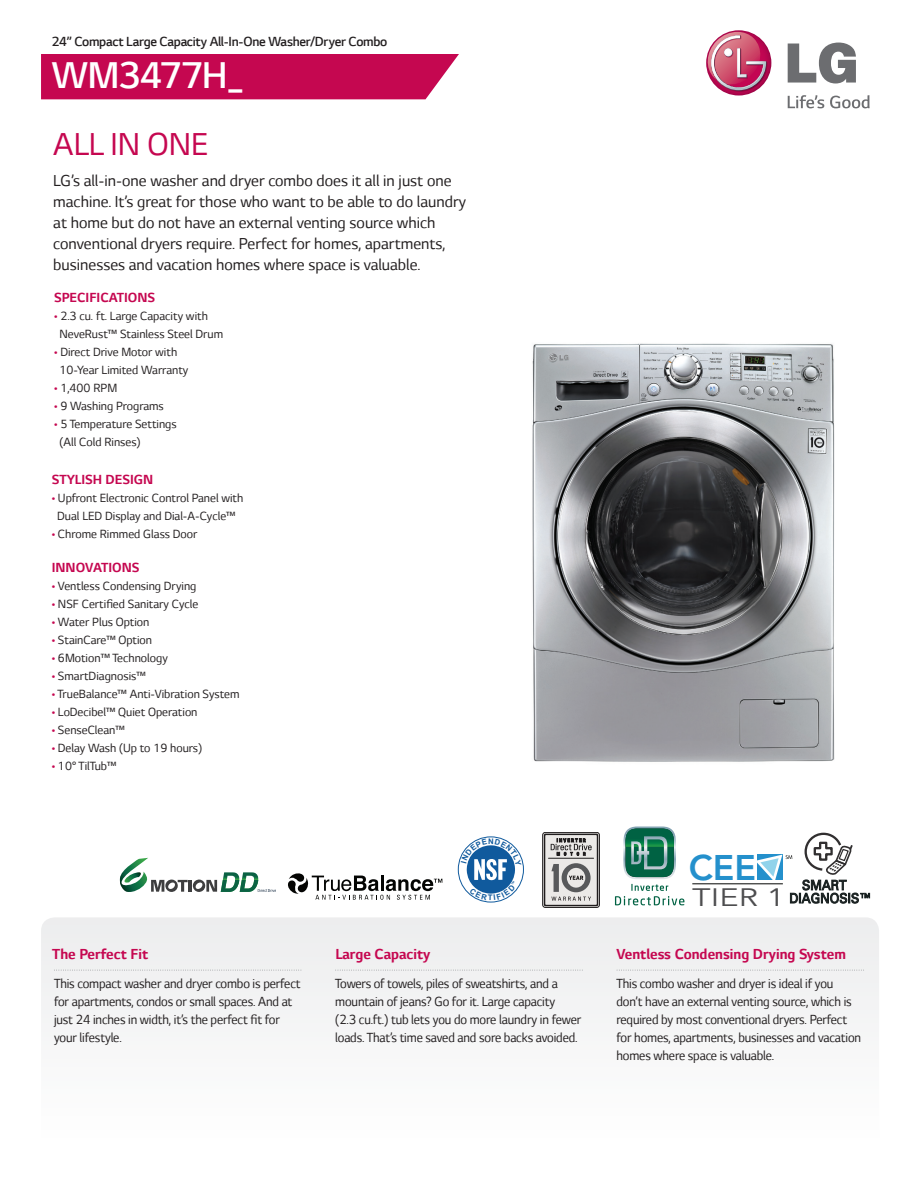
<style>
.page{position:relative;width:918px;height:1188px;background:#fff}
.page>*{position:absolute;margin:0;border:0;box-sizing:border-box;transform-origin:0 0}
.t1{font:300 42.3px "LG Smart";letter-spacing:-.025em;color:#fff}
.t2{font:36px "LG Smart";color:#c50750}
.t3{font:800 35.4px "Avenir";color:#2490cc}
.t4{font:25.05px "Avenir";color:#4d4d4f;scale:1.3 1}
.t5{font:18px/21px "LG Smart";color:#231f20}
.t6{font:700 16.5px "LG Smart";color:#c50750}
.t7{font:15px/18px "LG Smart";letter-spacing:-.01em;color:#231f20;scale:.95 1}
.t8{font:300 15px "LG Smart";letter-spacing:-.02em;color:#231f20}
.t9{font:700 15px "LG Smart";color:#c50750}
.t10{font:13.5px/18px "LG Smart";color:#231f20}
.s1{color:#c50750}
</style>
<div class="page">
<div style="left:41px;top:917px;width:838px;height:236px;background:#f5f6f6;border-radius:14px"></div>
<div style="left:41px;top:54px;width:418px;height:45px;background:#c50750"></div>
<svg style="left:54px;top:970px;width:248px;height:1px"></svg>
<svg style="left:617px;top:970px;width:247px;height:1px"></svg>
<svg style="left:337px;top:970px;width:246px;height:1px"></svg>
<div style="left:543px;top:832px;width:57px;height:76px;border:1px solid #201d1e;border-radius:3px"></div>
<svg style="left:544px;top:834px;width:54px;height:72px;background:#b2b1b0"></svg>
<hr style="left:692px;top:884px;width:91px;height:1px;background:#040503">
<svg style="left:755px;top:832px;width:115px;height:71px"></svg>
<svg style="left:615px;top:826px;width:69px;height:79px"></svg>
<svg style="left:288px;top:873px;width:154px;height:27px"></svg>
<img style="left:532px;top:343px;width:303px;height:419px">
<div style="left:458px;top:837px;width:66px;height:65px;border:1px solid #105a9d;border-radius:50%"></div>
<svg style="left:120px;top:858px;width:156px;height:34px"></svg>
<svg style="left:706px;top:30px;width:65px;height:66px"></svg>
<svg style="left:706px;top:32px;width:62px;height:60px"></svg>
<svg style="left:788px;top:43px;width:68px;height:40px"></svg>
<svg style="left:788px;top:95px;width:36px;height:13px"></svg>
<svg style="left:830px;top:95px;width:40px;height:13px"></svg>
<svg style="left:461px;top:838px;width:61px;height:62px"></svg>
<p class="t8" style="left:52px;top:34px;width:337px">24” Compact Large Capacity All-In-One Washer/Dryer Combo</p>
<h1 class="t1" style="left:52px;top:53px;width:194px">WM3477H_</h1>
<h2 class="t2" style="left:53px;top:124px;width:157px">ALL IN ONE</h2>
<p class="t5" style="left:53px;top:170px;width:414px">LG’s all-in-one washer and dryer combo does it all in just one machine. It’s great for those who want to be able to do laundry at home but do not have an external venting source which conventional dryers require. Perfect for homes, apartments, businesses and vacation homes where space is valuable.</p>
<p class="t9" style="left:54px;top:289px;width:103px">SPECIFICATIONS</p>
<p class="t10" style="left:60px;top:307px;width:165px;text-indent:-6px"><span class="s1">•</span> 2.3 cu. ft. Large Capacity with<br>NeveRust™ Stainless Steel Drum</p>
<p class="t10" style="left:60px;top:343px;width:130px;text-indent:-6px"><span class="s1">•</span> Direct Drive Motor with<br>10-Year Limited Warranty</p>
<p class="t10" style="left:54px;top:379px;width:65px"><span class="s1">•</span> 1,400 RPM</p>
<p class="t10" style="left:54px;top:397px;width:111px"><span class="s1">•</span> 9 Washing Programs</p>
<p class="t10" style="left:60px;top:415px;width:119px;text-indent:-6px"><span class="s1">•</span> 5 Temperature Settings (All Cold Rinses)</p>
<p class="t9" style="left:52px;top:472px;width:103px">STYLISH DESIGN</p>
<p class="t10" style="left:52px;top:489px;width:193px;text-align:center"><span class="s1">•</span> Upfront Electronic Control Panel with<br>Dual LED Display and Dial-A-Cycle™</p>
<p class="t10" style="left:52px;top:525px;width:147px"><span class="s1">•</span> Chrome Rimmed Glass Door</p>
<p class="t9" style="left:52px;top:559px;width:89px">INNOVATIONS</p>
<p class="t10" style="left:52px;top:577px;width:146px"><span class="s1">•</span> Ventless Condensing Drying</p>
<p class="t10" style="left:52px;top:595px;width:148px"><span class="s1">•</span> NSF Certified Sanitary Cycle</p>
<p class="t10" style="left:52px;top:613px;width:99px"><span class="s1">•</span> Water Plus Option</p>
<p class="t10" style="left:52px;top:631px;width:102px"><span class="s1">•</span> StainCare™ Option</p>
<p class="t10" style="left:52px;top:649px;width:118px"><span class="s1">•</span> 6Motion™ Technology</p>
<p class="t10" style="left:52px;top:667px;width:96px"><span class="s1">•</span> SmartDiagnosis™</p>
<p class="t10" style="left:52px;top:685px;width:189px"><span class="s1">•</span> TrueBalance™ Anti-Vibration System</p>
<p class="t10" style="left:52px;top:703px;width:147px"><span class="s1">•</span> LoDecibel™ Quiet Operation</p>
<p class="t10" style="left:52px;top:721px;width:75px"><span class="s1">•</span> SenseClean™</p>
<p class="t10" style="left:52px;top:739px;width:152px"><span class="s1">•</span> Delay Wash (Up to 19 hours)</p>
<p class="t10" style="left:52px;top:757px;width:66px"><span class="s1">•</span> 10° TilTub™</p>
<h3 class="t3" style="left:689px;top:847px;width:69px">CEE</h3>
<h3 class="t4" style="left:692px;top:883px;width:73px">TIER 1</h3>
<p class="t6" style="left:52px;top:945px;width:97px">The Perfect Fit</p>
<p class="t6" style="left:335px;top:945px;width:97px">Large Capacity</p>
<p class="t6" style="left:617px;top:945px;width:231px">Ventless Condensing Drying System</p>
<p class="t7" style="left:54px;top:974px;width:261px">This compact washer and dryer combo is perfect for apartments, condos or small spaces. And at just 24 inches in width, it’s the perfect fit for your lifestyle.</p>
<p class="t7" style="left:335px;top:974px;width:261px">Towers of towels, piles of sweatshirts, and a mountain of jeans? Go for it. Large capacity<br>(2.3 cu.ft.) tub lets you do more laundry in fewer loads. That’s time saved and sore backs avoided.</p>
<p class="t7" style="left:617px;top:974px;width:259px">This combo washer and dryer is ideal if you don’t have an external venting source, which is required by most conventional dryers. Perfect for homes, apartments, businesses and vacation homes where space is valuable.</p>
</div>
